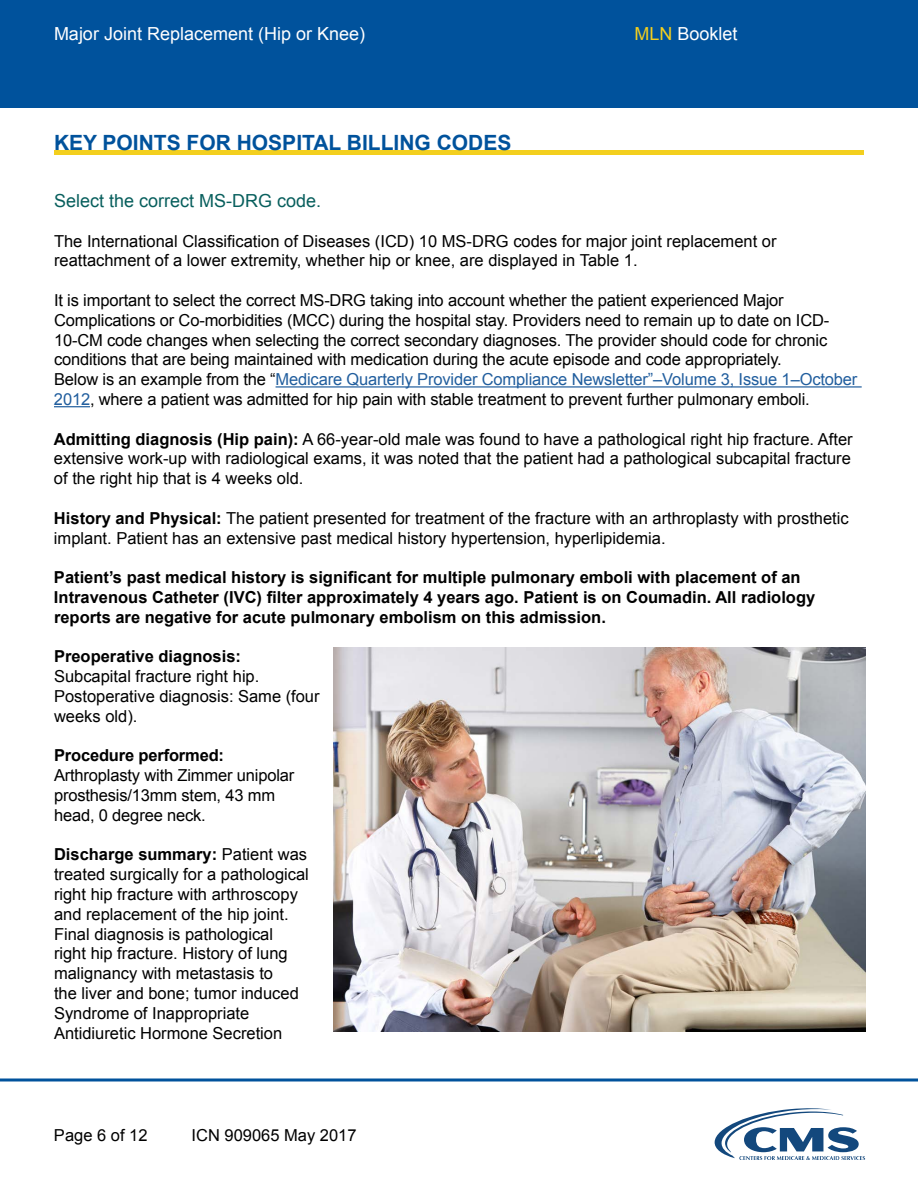
<style>
.page{position:relative;width:918px;height:1188px;background:#fff}
.page>*{position:absolute;margin:0;border:0;box-sizing:border-box;transform-origin:0 0}
.t1{font:700 21px "Arial";color:#00529c}
.t2{font:18px "Arial";color:#fff}
.t3{font:18px "Arial";color:#085f5d}
.Paragraph_Text{font:16.5px/19.8px "Arial";color:#000}
.Paragraph_Text-2{font:700 16.5px/19.8px "Arial";color:#000}
.s1{color:#f3cf1e}
.s2{color:#215e9e}
.s3{font-weight:700}
</style>
<div class="page">
<div style="left:0;top:0;width:918px;height:108px;background:#00529c"></div>
<svg style="left:714px;top:1108px;width:151px;height:52px"></svg>
<svg style="left:0;top:1078px;width:918px;height:4px;background:#3f7db4"></svg>
<div style="left:54px;top:150px;width:810px;height:5px;background:#f3cf1e"></div>
<hr style="left:276px;top:386px;width:586px;height:2px;background:#215e9e">
<hr style="left:54px;top:406px;width:36px;height:1px;background:#215e9e">
<img style="left:333px;top:648px;width:532px;height:384px">
<p class="t2" style="left:54px;top:22px;width:313px">Major Joint Replacement (Hip or Knee)</p>
<p class="t2" style="left:634px;top:22px;width:105px"><span class="s1">MLN</span> Booklet</p>
<h2 class="t1" style="left:54px;top:129px;width:459px">KEY POINTS FOR HOSPITAL BILLING CODES</h2>
<h3 class="t3" style="left:54px;top:189px;width:269px">Select the correct MS-DRG code.</h3>
<p class="Paragraph_Text" style="left:54px;top:231px;width:724px">The International Classification of Diseases (ICD) 10 MS-DRG codes for major joint replacement or reattachment of a lower extremity, whether hip or knee, are displayed in Table 1.</p>
<p class="Paragraph_Text" style="left:54px;top:290px;width:777px">It is important to select the correct MS-DRG taking into account whether the patient experienced Major Complications or Co-morbidities (MCC) during the hospital stay. Providers need to remain up to date on ICD-10-CM code changes when selecting the correct secondary diagnoses. The provider should code for chronic conditions that are being maintained with medication during the acute episode and code appropriately.</p>
<p class="Paragraph_Text" style="left:54px;top:370px;width:805px">Below is an example from the “<span class="s2">Medicare Quarterly Provider Compliance Newsletter”–Volume 3, Issue 1–October<br>2012</span>, where a patient was admitted for hip pain with stable treatment to prevent further pulmonary emboli.</p>
<p class="Paragraph_Text" style="left:54px;top:429px;width:800px;text-align:justify"><span class="s3">Admitting diagnosis (Hip pain):</span> A 66-year-old male was found to have a pathological right hip fracture. After extensive work-up with radiological exams, it was noted that the patient had a pathological subcapital fracture of the right hip that is 4 weeks old.</p>
<p class="Paragraph_Text" style="left:54px;top:508px;width:796px"><span class="s3">History and Physical:</span> The patient presented for treatment of the fracture with an arthroplasty with prosthetic implant. Patient has an extensive past medical history hypertension, hyperlipidemia.</p>
<p class="Paragraph_Text-2" style="left:54px;top:568px;width:763px">Patient’s past medical history is significant for multiple pulmonary emboli with placement of an<br>Intravenous Catheter (IVC) filter approximately 4 years ago. Patient is on Coumadin. All radiology reports are negative for acute pulmonary embolism on this admission.</p>
<p class="Paragraph_Text" style="left:54px;top:647px;width:267px"><span class="s3">Preoperative diagnosis:<br></span>Subcapital fracture right hip.<br>Postoperative diagnosis: Same (four weeks old).</p>
<p class="Paragraph_Text" style="left:54px;top:746px;width:242px"><span class="s3">Procedure performed:<br></span>Arthroplasty with Zimmer unipolar prosthesis/13mm stem, 43 mm head, 0 degree neck.</p>
<p class="Paragraph_Text" style="left:54px;top:845px;width:256px"><span class="s3">Discharge summary:</span> Patient was treated surgically for a pathological right hip fracture with arthroscopy and replacement of the hip joint.<br>Final diagnosis is pathological right hip fracture. History of lung malignancy with metastasis to<br>the liver and bone; tumor induced Syndrome of Inappropriate Antidiuretic Hormone Secretion</p>
<p class="Paragraph_Text" style="left:54px;top:1125px;width:95px">Page 6 of 12</p>
<p class="Paragraph_Text" style="left:192px;top:1125px;width:167px">ICN 909065 May 2017</p>
</div>
